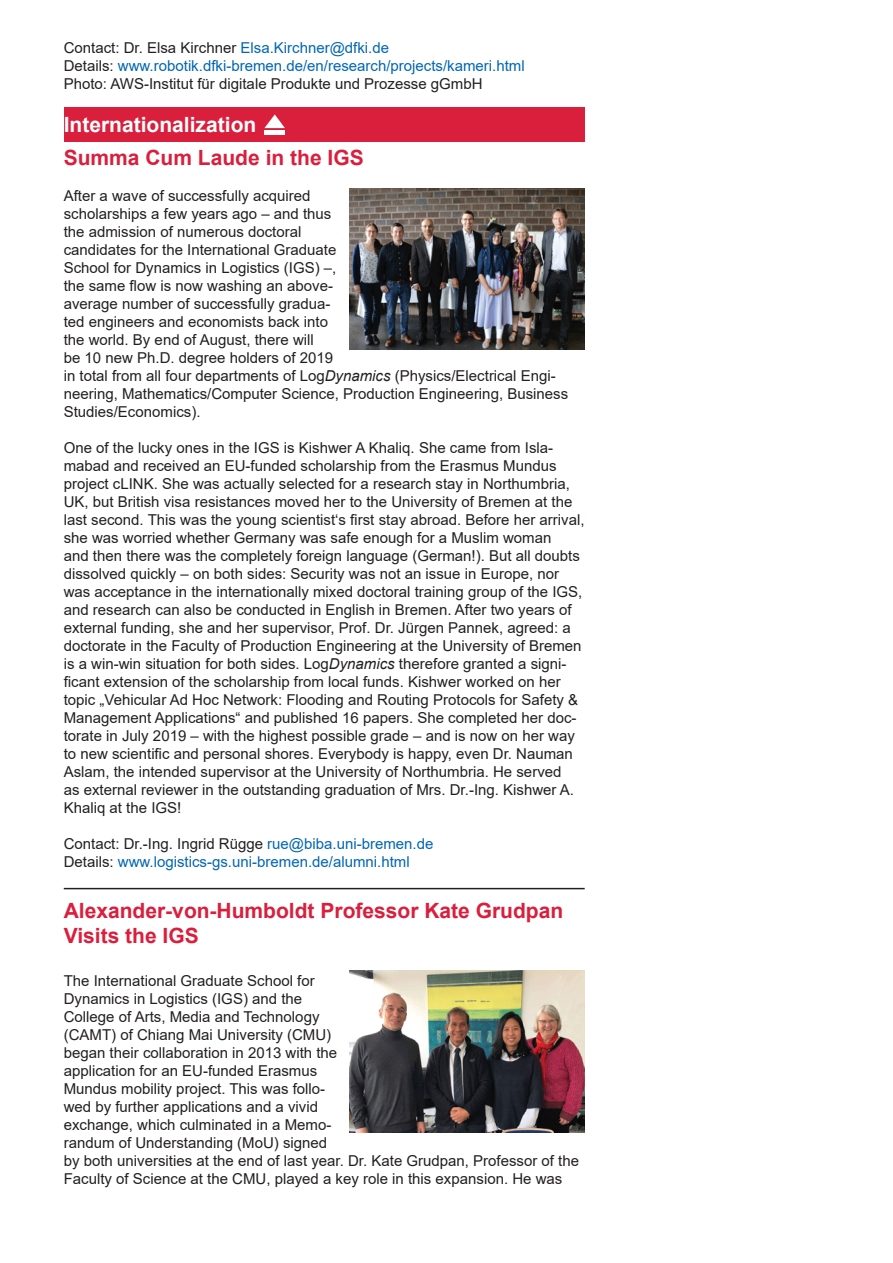
<style>
.page{position:relative;width:893px;height:1263px;background:#fff}
.page>*{position:absolute;margin:0;border:0;box-sizing:border-box;transform-origin:0 0}
.t1{font:700 21px/25.2px "Arial";color:#da1f3d}
.t2{font:700 21px "Arial";color:#fff}
.t3{font:15px/18px "Arial";color:#231f20}
.t4{font:15px/18px "Arial";color:#0166b3}
.s1{color:#0166b3}
.s2{font-style:italic}
.s3{color:#231f20}
</style>
<div class="page">
<hr style="left:64px;top:888px;width:521px;height:1px;background:#231f20">
<img style="left:350px;top:188px;width:234px;height:162px">
<div style="left:64px;top:108px;width:521px;height:34px;background:#da1f3d"></div>
<div style="left:264px;top:130px;width:21px;height:5px;background:#fff"></div>
<svg style="left:264px;top:114px;width:21px;height:14px"></svg>
<img style="left:350px;top:971px;width:234px;height:161px">
<p class="t3" style="left:64px;top:39px;width:462px">Contact: Dr. Elsa Kirchner <span class="s1">Elsa.Kirchner@dfki.de<br></span>Details: <span class="s1">www.robotik.dfki-bremen.de/en/research/projects/kameri.html<br></span>Photo: AWS-Institut für digitale Produkte und Prozesse gGmbH</p>
<h1 class="t2" style="left:64px;top:110px;width:194px">Internationalization</h1>
<h1 class="t1" style="left:64px;top:145px;width:301px">Summa Cum Laude in the IGS</h1>
<p class="t3" style="left:64px;top:187px;width:506px">After a wave of successfully acquired<br>scholarships a few years ago – and thus<br>the admission of numerous doctoral<br>candidates for the International Graduate<br>School for Dynamics in Logistics (IGS) –,<br>the same flow is now washing an above-<br>average number of successfully gradua-<br>ted engineers and economists back into<br>the world. By end of August, there will<br>be 10 new Ph.D. degree holders of 2019<br>in total from all four departments of Log<span class="s2">Dynamics</span> (Physics/Electrical Engi&shy;neering, Mathematics/Computer Science, Production Engineering, Business Studies/Economics).</p>
<p class="t3" style="left:64px;top:439px;width:522px">One of the lucky ones in the IGS is Kishwer A Khaliq. She came from Isla&shy;mabad and received an EU-funded scholarship from the Erasmus Mundus project cLINK. She was actually selected for a research stay in Northumbria, UK, but British visa resistances moved her to the University of Bremen at the last second. This was the young scientist‘s first stay abroad. Before her arrival, she was worried whether Germany was safe enough for a Muslim woman<br>and then there was the completely foreign language (German!). But all doubts dissolved quickly – on both sides: Security was not an issue in Europe, nor was acceptance in the internationally mixed doctoral training group of the IGS, and research can also be conducted in English in Bremen. After two years of external funding, she and her supervisor, Prof. Dr. Jürgen Pannek, agreed: a doctorate in the Faculty of Production Engineering at the University of Bremen is a win-win situation for both sides. Log<span class="s2">Dynamics</span> therefore granted a signi&shy;ficant extension of the scholarship from local funds. Kishwer worked on her topic „Vehicular Ad Hoc Network: Flooding and Routing Protocols for Safety &amp; Management Applications“ and published 16 papers. She completed her doc&shy;torate in July 2019 – with the highest possible grade – and is now on her way to new scientific and personal shores. Everybody is happy, even Dr. Nauman Aslam, the intended supervisor at the University of Northumbria. He served<br>as external reviewer in the outstanding graduation of Mrs. Dr.-Ing. Kishwer A.<br>Khaliq at the IGS!</p>
<p class="t4" style="left:64px;top:835px;width:371px"><span class="s3">Contact: Dr.-Ing. Ingrid Rügge</span> rue@biba.uni-bremen.de<br><span class="s3">Details:</span> www.logistics-gs.uni-bremen.de/alumni.html</p>
<h1 class="t1" style="left:64px;top:898px;width:501px">Alexander-von-Humboldt Professor Kate Grudpan<br>Visits the IGS</h1>
<p class="t3" style="left:64px;top:971px;width:517px">The International Graduate School for<br>Dynamics in Logistics (IGS) and the<br>College of Arts, Media and Technology<br>(CAMT) of Chiang Mai University (CMU)<br>began their collaboration in 2013 with the<br>application for an EU-funded Erasmus<br>Mundus mobility project. This was follo-<br>wed by further applications and a vivid<br>exchange, which culminated in a Memo-<br>randum of Understanding (MoU) signed<br>by both universities at the end of last year. Dr. Kate Grudpan, Professor of the Faculty of Science at the CMU, played a key role in this expansion. He was</p>
</div>
